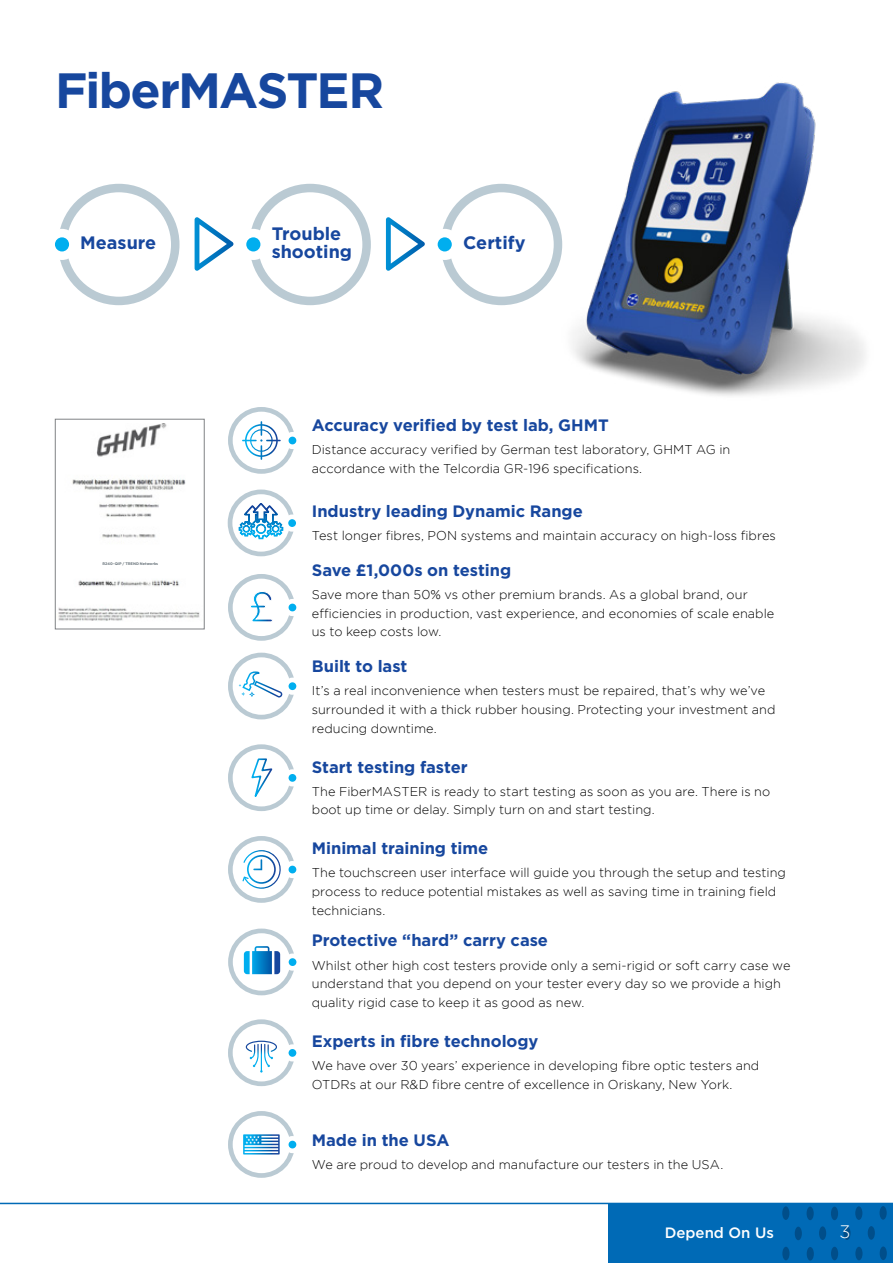
<style>
.page{position:relative;width:893px;height:1263px;background:#fff}
.page>*{position:absolute;margin:0;border:0;box-sizing:border-box;transform-origin:0 0}
.t1{font:700 49.5px "Gotham";letter-spacing:-.035em;color:#17479e}
.t2{font:700 18px/18px "Gotham";color:#17479e}
.t3{font:300 18px "Gotham";color:#fff}
.t4{font:700 16.5px "Gotham";letter-spacing:-.005em;color:#17479e}
.t5{font:500 15px "Gotham";color:#fff}
.t6{font:300 12.75px/18.8px "Gotham";color:#000}
.t7{font:700 3.75px "Gotham";letter-spacing:.005em;color:#6a757c}
</style>
<div class="page">
<hr style="left:0;top:0;width:1px;height:738px;background:#646e74">
<img style="left:519px;top:82px;width:346px;height:314px">
<div style="left:58px;top:184px;width:122px;height:121px;border:9px solid #bacad3;border-radius:50%"></div>
<svg style="left:55px;top:229px;width:15px;height:31px"></svg>
<div style="left:249px;top:184px;width:122px;height:121px;border:9px solid #bacad3;border-radius:50%"></div>
<svg style="left:195px;top:217px;width:71px;height:54px"></svg>
<div style="left:441px;top:184px;width:121px;height:121px;border:9px solid #bacad3;border-radius:50%"></div>
<svg style="left:386px;top:217px;width:71px;height:54px"></svg>
<div style="left:228px;top:407px;width:67px;height:67px;border:5px solid #bacad3;border-radius:50%"></div>
<svg style="left:242px;top:421px;width:55px;height:39px"></svg>
<div style="left:228px;top:574px;width:67px;height:67px;border:5px solid #bacad3;border-radius:50%"></div>
<svg style="left:288px;top:599px;width:9px;height:17px"></svg>
<svg style="left:250px;top:591px;width:22px;height:31px"></svg>
<div style="left:228px;top:653px;width:67px;height:66px;border:5px solid #bacad3;border-radius:50%"></div>
<svg style="left:239px;top:671px;width:58px;height:26px"></svg>
<div style="left:228px;top:744px;width:67px;height:67px;border:5px solid #bacad3;border-radius:50%"></div>
<svg style="left:288px;top:769px;width:9px;height:17px"></svg>
<svg style="left:250px;top:758px;width:25px;height:49px"></svg>
<div style="left:228px;top:836px;width:67px;height:67px;border:5px solid #bacad3;border-radius:50%"></div>
<svg style="left:242px;top:849px;width:55px;height:41px"></svg>
<svg style="left:228px;top:934px;width:65px;height:62px"></svg>
<div style="left:228px;top:928px;width:67px;height:67px;border:5px solid #bacad3;border-radius:50%"></div>
<svg style="left:244px;top:946px;width:53px;height:28px"></svg>
<div style="left:228px;top:1019px;width:67px;height:67px;border:5px solid #bacad3;border-radius:50%"></div>
<svg style="left:288px;top:1044px;width:9px;height:17px"></svg>
<svg style="left:246px;top:1041px;width:31px;height:31px"></svg>
<div style="left:228px;top:1111px;width:67px;height:67px;border:5px solid #bacad3;border-radius:50%"></div>
<svg style="left:243px;top:1134px;width:54px;height:20px"></svg>
<img style="left:58px;top:423px;width:142px;height:198px">
<div style="left:55px;top:419px;width:150px;height:210px;border:1px solid #808285"></div>
<hr style="left:58px;top:562px;width:144px;height:4px;background:#fff">
<svg style="left:227px;top:495px;width:63px;height:62px"></svg>
<div style="left:228px;top:489px;width:66px;height:67px;border:5px solid #bacad3;border-radius:50%"></div>
<svg style="left:238px;top:503px;width:58px;height:36px"></svg>
<div style="left:608px;top:1203px;width:285px;height:60px;background:#006ab6"></div>
<div style="left:782px;top:1247px;width:7px;height:13px;background:#004e8a;border-radius:50%"></div>
<div style="left:782px;top:1206px;width:7px;height:14px;background:#004e8a;border-radius:50%"></div>
<div style="left:795px;top:1226px;width:7px;height:14px;background:#004e8a;border-radius:50%"></div>
<div style="left:807px;top:1247px;width:7px;height:13px;background:#004e8a;border-radius:50%"></div>
<div style="left:819px;top:1226px;width:7px;height:14px;background:#004e8a;border-radius:50%"></div>
<div style="left:831px;top:1247px;width:7px;height:13px;background:#004e8a;border-radius:50%"></div>
<div style="left:843px;top:1226px;width:8px;height:14px;background:#004e8a;border-radius:50%"></div>
<div style="left:855px;top:1247px;width:7px;height:13px;background:#004e8a;border-radius:50%"></div>
<div style="left:807px;top:1206px;width:7px;height:14px;background:#004e8a;border-radius:50%"></div>
<div style="left:831px;top:1206px;width:7px;height:14px;background:#004e8a;border-radius:50%"></div>
<div style="left:855px;top:1206px;width:7px;height:14px;background:#004e8a;border-radius:50%"></div>
<div style="left:868px;top:1226px;width:7px;height:14px;background:#004e8a;border-radius:50%"></div>
<div style="left:880px;top:1246px;width:7px;height:14px;background:#004e8a;border-radius:50%"></div>
<div style="left:879px;top:1206px;width:8px;height:14px;background:#004e8a;border-radius:50%"></div>
<hr style="left:0;top:1203px;width:893px;height:1px;background:#006ab6">
<h1 class="t1" style="left:55px;top:57px;width:331px">FiberMASTER</h1>
<h2 class="t2" style="left:80px;top:233px;width:77px">Measure</h2>
<h2 class="t2" style="left:272px;top:225px;width:82px">Trouble shooting</h2>
<h2 class="t2" style="left:463px;top:233px;width:64px">Certify</h2>
<p class="t7" style="left:103px;top:561px;width:57px">R240-QIP / TREND Networks</p>
<p class="t4" style="left:312px;top:415px;width:298px">Accuracy verified by test lab, GHMT</p>
<p class="t6" style="left:312px;top:440px;width:420px">Distance accuracy verified by German test laboratory, GHMT AG in accordance with the Telcordia GR-196 specifications.</p>
<p class="t4" style="left:312px;top:500px;width:272px">Industry leading Dynamic Range</p>
<p class="t6" style="left:312px;top:526px;width:466px">Test longer fibres, PON systems and maintain accuracy on high-loss fibres</p>
<p class="t4" style="left:312px;top:559px;width:201px">Save £1,000s on testing</p>
<p class="t6" style="left:312px;top:585px;width:464px">Save more than 50% vs other premium brands. As a global brand, our efficiencies in production, vast experience, and economies of scale enable us to keep costs low.</p>
<p class="t4" style="left:312px;top:655px;width:97px">Built to last</p>
<p class="t6" style="left:312px;top:681px;width:465px">It’s a real inconvenience when testers must be repaired, that’s why we’ve surrounded it with a thick rubber housing. Protecting your investment and reducing downtime.</p>
<p class="t4" style="left:312px;top:756px;width:157px">Start testing faster</p>
<p class="t6" style="left:312px;top:781px;width:460px">The FiberMASTER is ready to start testing as soon as you are. There is no boot up time or delay. Simply turn on and start testing.</p>
<p class="t4" style="left:312px;top:838px;width:178px">Minimal training time</p>
<p class="t6" style="left:312px;top:863px;width:476px">The touchscreen user interface will guide you through the setup and testing process to reduce potential mistakes as well as saving time in training field technicians.</p>
<p class="t4" style="left:312px;top:930px;width:238px">Protective “hard” carry case</p>
<p class="t6" style="left:312px;top:955px;width:480px">Whilst other high cost testers provide only a semi-rigid or soft carry case we understand that you depend on your tester every day so we provide a high quality rigid case to keep it as good as new.</p>
<p class="t4" style="left:312px;top:1030px;width:228px">Experts in fibre technology</p>
<p class="t6" style="left:312px;top:1056px;width:449px">We have over 30 years’ experience in developing fibre optic testers and<br>OTDRs at our R&amp;D fibre centre of excellence in Oriskany, New York.</p>
<p class="t4" style="left:312px;top:1129px;width:139px">Made in the USA</p>
<p class="t6" style="left:312px;top:1154px;width:413px">We are proud to develop and manufacture our testers in the USA.</p>
<p class="t5" style="left:665px;top:1222px;width:111px">Depend On Us</p>
<h2 class="t3" style="left:839px;top:1220px;width:12px">3</h2>
</div>
